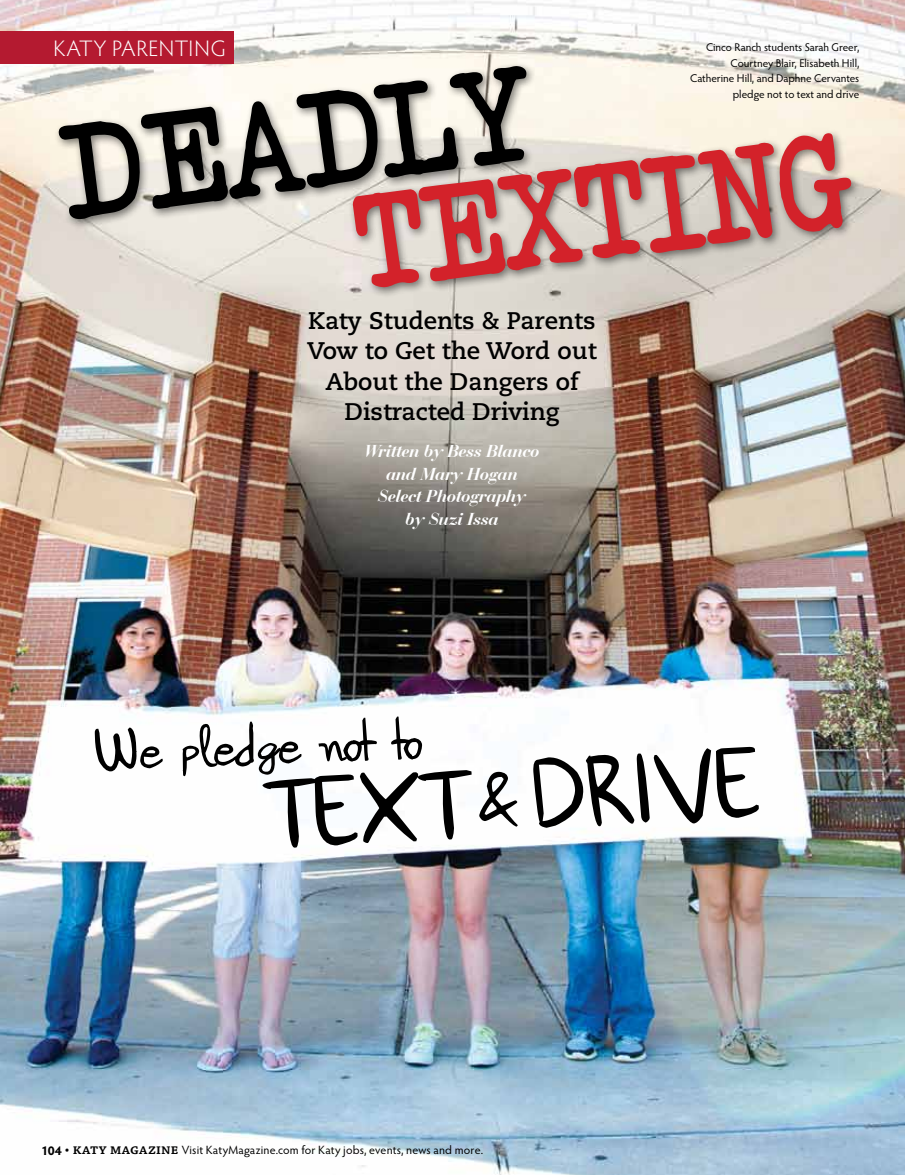
<style>
.page{position:relative;width:905px;height:1175px;background:#fff}
.page>*{position:absolute;margin:0;border:0;box-sizing:border-box;transform-origin:0 0}
.t1{font:130.5px "Another Typewriter";color:#d3222a}
.t2{font:130.5px "Another Typewriter";color:#000}
.t3{font:100.8px "Janepix Handwriting";color:#000}
.t4{font:61.8px "Janepix Handwriting";color:#000}
.t5{font:700 24px/30.6px "Caecilia";color:#000;text-align:center}
.t6{font:300 22.5px "Hypatia Sans Pro";color:#fff}
.t7{font:italic 700 18px/22.5px "Bauer Bodoni BT";letter-spacing:-.005em;color:#fff;text-align:center}
.t8{font:12px "Hypatia Sans Pro";letter-spacing:.015em;color:#000}
.t9{font:11.25px/15.8px "Hypatia Sans Pro";letter-spacing:-.005em;color:#000;text-align:right}
.s1{font-weight:700;font-size:12.75px}
.s2{font-family:"Chaparral Pro";font-size:15px}
.s3{font-family:"Chaparral Pro";font-weight:600;font-size:15px}
</style>
<div class="page">
<img style="left:0;top:0;width:904px;height:1174px">
<div style="left:0;top:31px;width:234px;height:33px;background:#b41a30"></div>
<div style="left:347px;top:128px;width:514px;height:170px;background:#000;opacity:.5"></div>
<div style="left:54px;top:61px;width:482px;height:169px;background:#000;opacity:.5"></div>
<h3 class="t6" style="left:53px;top:34px;width:28px">KATY</h3>
<h3 class="t6" style="left:112px;top:34px;width:24px">PARENTING</h3>
<p class="t9" style="left:690px;top:39px;width:170px">Cinco Ranch students Sarah Greer, Courtney Blair, Elisabeth Hill, Catherine Hill, and Daphne Cervantes pledge not to text and drive</p>
<h1 class="t2" style="left:53px;top:89px;width:476px;rotate:-7deg">DEADLY</h1>
<h1 class="t1" style="left:347px;top:159px;width:501px;rotate:-7deg">TEXTING</h1>
<h3 class="t5" style="left:307px;top:305px;width:291px">Katy Students &amp; Parents<br>Vow to Get the Word out<br>About the Dangers of<br>Distracted Driving</h3>
<h3 class="t7" style="left:365px;top:439px;width:176px">Written by Bess Blanco and Mary Hogan<br>Select Photography<br>by Suzi Issa</h3>
<h3 class="t4" style="left:93px;top:714px;width:328px;rotate:-2deg">We pledge not to</h3>
<h2 class="t3" style="left:472px;top:739px;width:287px;rotate:-3deg">&amp;DRIVE</h2>
<h2 class="t3" style="left:258px;top:757px;width:206px;rotate:-3deg">TEXT</h2>
<p class="t8" style="left:41px;top:1141px;width:443px"><span class="s1">104</span> <span class="s2">•</span> <span class="s3">katy magazine</span> Visit KatyMagazine.com for Katy jobs, events, news and more.</p>
</div>
